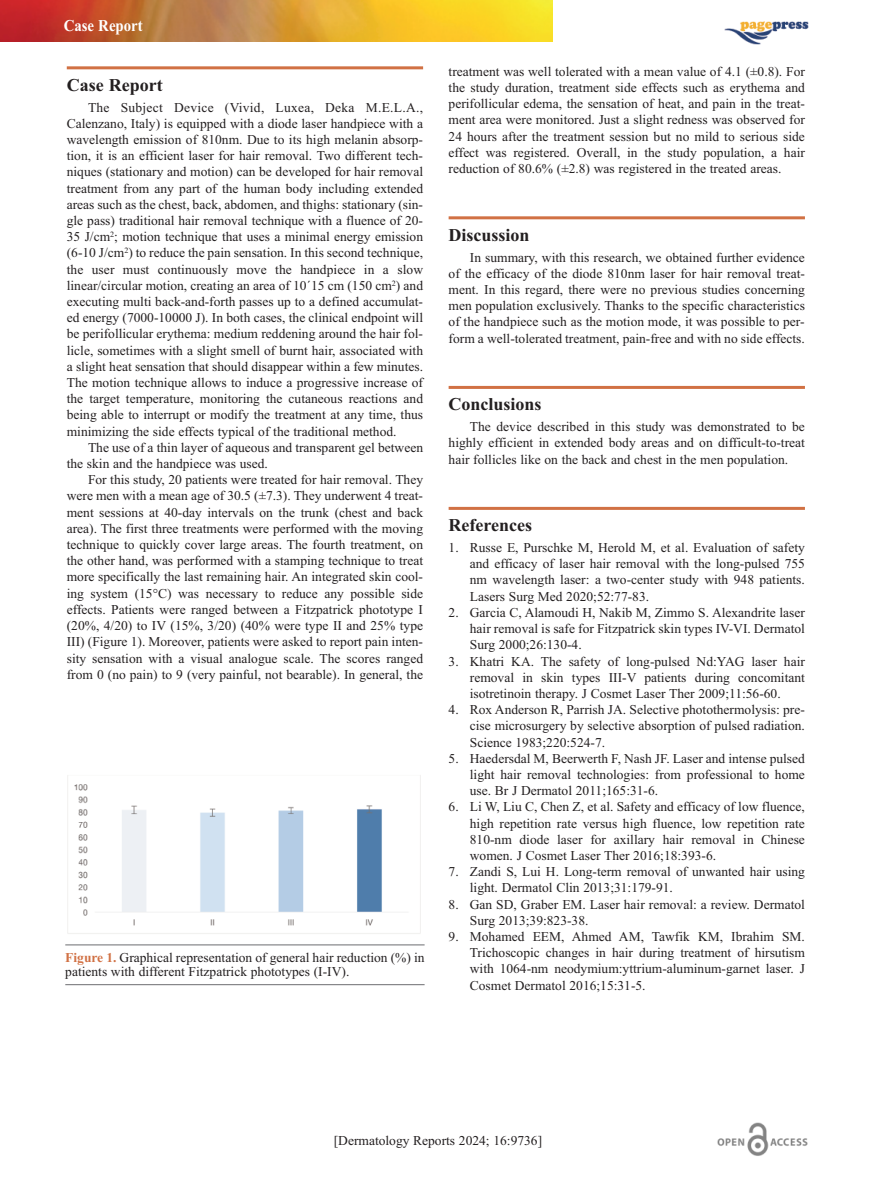
<style>
.page{position:relative;width:893px;height:1191px;background:#fff}
.page>*{position:absolute;margin:0;border:0;box-sizing:border-box;transform-origin:0 0}
.t1{font:700 18px "Times New Roman";color:#231f20}
.t2{font:700 16.5px "Times New Roman";color:#fff;scale:.9 1}
.t3{font:13.5px/16.2px "Times New Roman";color:#231f20;text-align:justify}
.s1{font-weight:700;color:#d17144}
</style>
<div class="page">
<img style="left:717px;top:1123px;width:91px;height:33px">
<hr style="left:67px;top:66px;width:356px;height:3px;background:#d17144">
<hr style="left:449px;top:216px;width:356px;height:3px;background:#d17144">
<hr style="left:449px;top:386px;width:356px;height:3px;background:#d17144">
<hr style="left:449px;top:507px;width:356px;height:3px;background:#d17144">
<img style="left:0;top:0;width:553px;height:42px">
<img style="left:724px;top:21px;width:85px;height:23px">
<hr style="left:65px;top:944px;width:360px;height:1px;background:#6c6d70">
<hr style="left:65px;top:984px;width:360px;height:1px;background:#6c6d70">
<img style="left:67px;top:775px;width:354px;height:159px">
<p class="t2" style="left:64px;top:15px;width:89px">Case Report</p>
<h1 class="t1" style="left:67px;top:74px;width:97px">Case Report</h1>
<p class="t3" style="left:67px;top:99px;width:358px;text-indent:21px">The Subject Device (Vivid, Luxea, Deka M.E.L.A., Calenzano, Italy) is equipped with a diode laser handpiece with a wavelength emission of 810nm. Due to its high melanin absorp&shy;tion, it is an efficient laser for hair removal. Two different tech&shy;niques (stationary and motion) can be developed for hair removal treatment from any part of the human body including extended areas such as the chest, back, abdomen, and thighs: stationary (sin&shy;gle pass) traditional hair removal technique with a fluence of 20- 35 J/cm<sup>2</sup>; motion technique that uses a minimal energy emission (6-10 J/cm<sup>2</sup>) to reduce the pain sensation. In this second technique, the user must continuously move the handpiece in a slow linear/circular motion, creating an area of 10´15 cm (150 cm<sup>2</sup>) and executing multi back-and-forth passes up to a defined accumulat&shy;ed energy (7000-10000 J). In both cases, the clinical endpoint will be perifollicular erythema: medium reddening around the hair fol&shy;licle, sometimes with a slight smell of burnt hair, associated with a slight heat sensation that should disappear within a few minutes.<br>The motion technique allows to induce a progressive increase of the target temperature, monitoring the cutaneous reactions and being able to interrupt or modify the treatment at any time, thus minimizing the side effects typical of the traditional method.</p>
<p class="t3" style="left:67px;top:439px;width:358px;text-indent:21px">The use of a thin layer of aqueous and transparent gel between the skin and the handpiece was used.</p>
<p class="t3" style="left:67px;top:471px;width:358px;text-indent:21px">For this study, 20 patients were treated for hair removal. They were men with a mean age of 30.5 (±7.3). They underwent 4 treat&shy;ment sessions at 40-day intervals on the trunk (chest and back area). The first three treatments were performed with the moving technique to quickly cover large areas. The fourth treatment, on the other hand, was performed with a stamping technique to treat more specifically the last remaining hair. An integrated skin cool&shy;ing system (15°C) was necessary to reduce any possible side effects. Patients were ranged between a Fitzpatrick phototype I (20%, 4/20) to IV (15%, 3/20) (40% were type II and 25% type III) (Figure 1). Moreover, patients were asked to report pain inten&shy;sity sensation with a visual analogue scale. The scores ranged from 0 (no pain) to 9 (very painful, not bearable). In general, the</p>
<p class="t3" style="left:65px;top:951px;width:361px;line-height:13.5px"><span class="s1">Figure 1.</span> Graphical representation of general hair reduction (%) in patients with different Fitzpatrick phototypes (I-IV).</p>
<p class="t3" style="left:449px;top:63px;width:358px">treatment was well tolerated with a mean value of 4.1 (±0.8). For the study duration, treatment side effects such as erythema and perifollicular edema, the sensation of heat, and pain in the treat&shy;ment area were monitored. Just a slight redness was observed for 24 hours after the treatment session but no mild to serious side effect was registered. Overall, in the study population, a hair reduction of 80.6% (±2.8) was registered in the treated areas.</p>
<h1 class="t1" style="left:449px;top:224px;width:83px">Discussion</h1>
<p class="t3" style="left:449px;top:249px;width:358px;text-indent:21px">In summary, with this research, we obtained further evidence of the efficacy of the diode 810nm laser for hair removal treat&shy;ment. In this regard, there were no previous studies concerning men population exclusively. Thanks to the specific characteristics of the handpiece such as the motion mode, it was possible to per&shy;form a well-tolerated treatment, pain-free and with no side effects.</p>
<h1 class="t1" style="left:449px;top:393px;width:95px">Conclusions</h1>
<p class="t3" style="left:449px;top:418px;width:358px;text-indent:21px">The device described in this study was demonstrated to be highly efficient in extended body areas and on difficult-to-treat hair follicles like on the back and chest in the men population.</p>
<h1 class="t1" style="left:449px;top:514px;width:85px">References</h1>
<p class="t3" style="left:470px;top:539px;width:337px;text-indent:-21px">1. Russe E, Purschke M, Herold M, et al. Evaluation of safety and efficacy of laser hair removal with the long-pulsed 755 nm wavelength laser: a two-center study with 948 patients.<br>Lasers Surg Med 2020;52:77-83.</p>
<p class="t3" style="left:470px;top:604px;width:337px;text-indent:-21px">2. Garcia C, Alamoudi H, Nakib M, Zimmo S. Alexandrite laser hair removal is safe for Fitzpatrick skin types IV-VI. Dermatol Surg 2000;26:130-4.</p>
<p class="t3" style="left:470px;top:653px;width:337px;text-indent:-21px">3. Khatri KA. The safety of long-pulsed Nd:YAG laser hair removal in skin types III-V patients during concomitant isotretinoin therapy. J Cosmet Laser Ther 2009;11:56-60.</p>
<p class="t3" style="left:470px;top:701px;width:337px;text-indent:-21px">4. Rox Anderson R, Parrish JA. Selective photothermolysis: pre&shy;cise microsurgery by selective absorption of pulsed radiation.<br>Science 1983;220:524-7.</p>
<p class="t3" style="left:470px;top:750px;width:337px;text-indent:-21px">5. Haedersdal M, Beerwerth F, Nash JF. Laser and intense pulsed light hair removal technologies: from professional to home use. Br J Dermatol 2011;165:31-6.</p>
<p class="t3" style="left:470px;top:798px;width:337px;text-indent:-21px">6. Li W, Liu C, Chen Z, et al. Safety and efficacy of low fluence, high repetition rate versus high fluence, low repetition rate 810-nm diode laser for axillary hair removal in Chinese women. J Cosmet Laser Ther 2016;18:393-6.</p>
<p class="t3" style="left:470px;top:863px;width:337px;text-indent:-21px">7. Zandi S, Lui H. Long-term removal of unwanted hair using light. Dermatol Clin 2013;31:179-91.</p>
<p class="t3" style="left:470px;top:896px;width:337px;text-indent:-21px">8. Gan SD, Graber EM. Laser hair removal: a review. Dermatol<br>Surg 2013;39:823-38.</p>
<p class="t3" style="left:470px;top:928px;width:337px;text-indent:-21px">9. Mohamed EEM, Ahmed AM, Tawfik KM, Ibrahim SM.<br>Trichoscopic changes in hair during treatment of hirsutism with 1064-nm neodymium:yttrium-aluminum-garnet laser. J Cosmet Dermatol 2016;15:31-5.</p>
<p class="t3" style="left:334px;top:1132px;width:210px">[Dermatology Reports 2024; 16:9736]</p>
</div>
